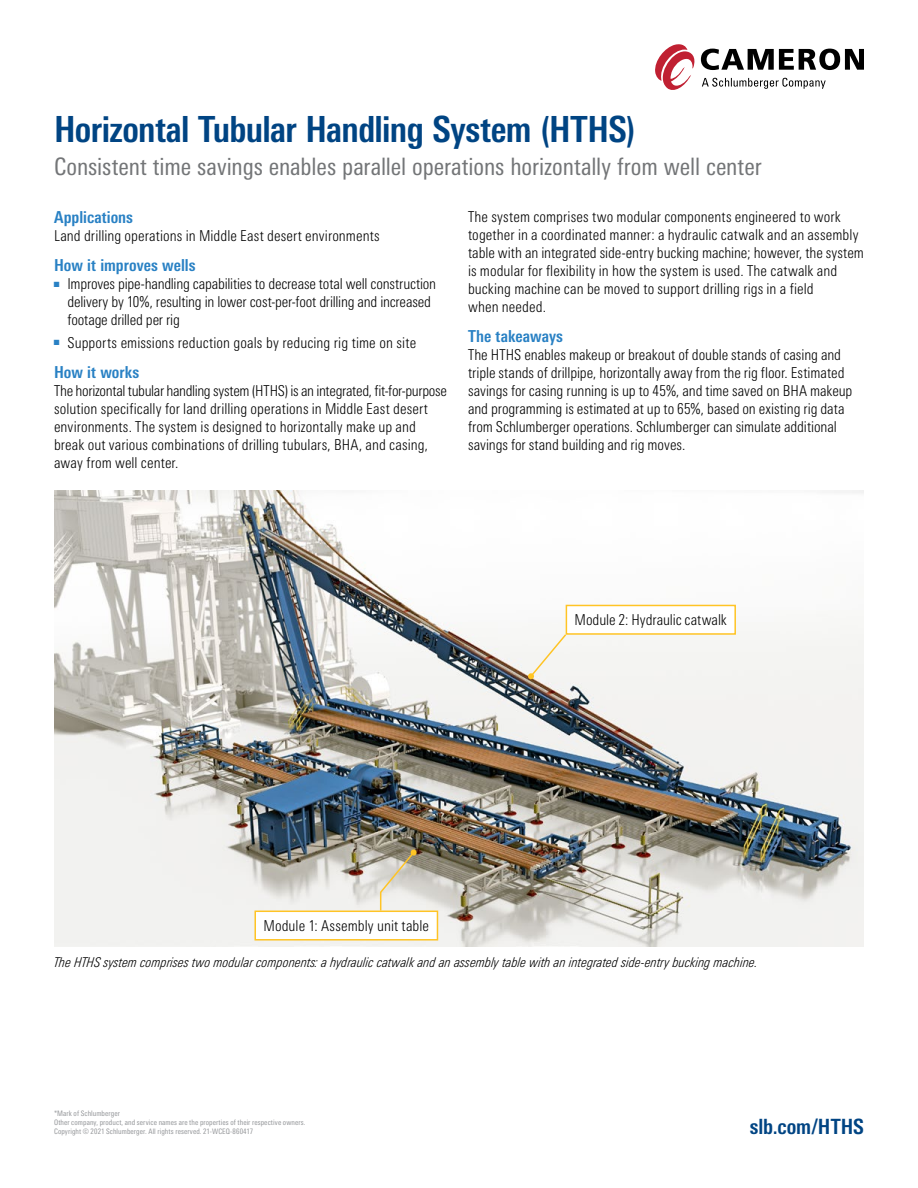
<style>
.page{position:relative;width:918px;height:1188px;background:#fff}
.page>*{position:absolute;margin:0;border:0;box-sizing:border-box;transform-origin:0 0}
.t1{font:700 condensed 36px "Univers Next Pro";letter-spacing:-.015em;color:#004483}
.t2{font:condensed 24px "Univers Next Pro";letter-spacing:-.005em;color:#737577}
.t3{font:700 condensed 21px "Univers Next Pro";color:#004483}
.t4{font:700 condensed 16.5px "Univers Next Pro";color:#2981c4}
.t5{font:300 condensed 15px/18px "Univers Next Pro";color:#000}
.t6{font:italic 300 condensed 13.5px "Univers Next Pro";letter-spacing:.005em;color:#000}
.t7{font:condensed 7.5px/9px "Univers Next Pro";letter-spacing:.01em;color:#939598}
.s1{color:#2981c4}
</style>
<div class="page">
<img style="left:54px;top:491px;width:810px;height:455px">
<div style="left:566px;top:605px;width:169px;height:29px;background:#fff"></div>
<div style="left:566px;top:605px;width:170px;height:30px;border:2px solid #ffc425"></div>
<div style="left:255px;top:911px;width:182px;height:29px;background:#fff"></div>
<div style="left:254px;top:911px;width:184px;height:30px;border:2px solid #ffc425"></div>
<svg style="left:379px;top:850px;width:38px;height:62px;background:#d4cdbb"></svg>
<svg style="left:528px;top:633px;width:40px;height:46px"></svg>
<svg style="left:655px;top:44px;width:209px;height:46px"></svg>
<h1 class="t1" style="left:54px;top:108px;width:583px">Horizontal Tubular Handling System (HTHS)</h1>
<h2 class="t2" style="left:54px;top:152px;width:709px">Consistent time savings enables parallel operations horizontally from well center</h2>
<p class="t4" style="left:54px;top:208px;width:81px">Applications</p>
<p class="t5" style="left:54px;top:227px;width:327px">Land drilling operations in Middle East desert environments</p>
<p class="t4" style="left:54px;top:256px;width:143px">How it improves wells</p>
<p class="t5" style="left:68px;top:275px;width:370px;text-indent:-14px"><span class="s1">■</span> Improves pipe-handling capabilities to decrease total well construction delivery by 10%, resulting in lower cost-per-foot drilling and increased footage drilled per rig</p>
<p class="t5" style="left:54px;top:333px;width:364px"><span class="s1">■</span> Supports emissions reduction goals by reducing rig time on site</p>
<p class="t4" style="left:54px;top:362px;width:87px">How it works</p>
<p class="t5" style="left:54px;top:381px;width:395px">The horizontal tubular handling system (HTHS) is an integrated, fit-for-purpose solution specifically for land drilling operations in Middle East desert environments. The system is designed to horizontally make up and break out various combinations of drilling tubulars, BHA, and casing, away from well center.</p>
<p class="t5" style="left:468px;top:208px;width:397px">The system comprises two modular components engineered to work together in a coordinated manner: a hydraulic catwalk and an assembly table with an integrated side-entry bucking machine; however, the system is modular for flexibility in how the system is used. The catwalk and bucking machine can be moved to support drilling rigs in a field<br>when needed.</p>
<p class="t4" style="left:468px;top:326px;width:96px">The takeaways</p>
<p class="t5" style="left:468px;top:346px;width:386px">The HTHS enables makeup or breakout of double stands of casing and triple stands of drillpipe, horizontally away from the rig floor. Estimated savings for casing running is up to 45%, and time saved on BHA makeup and programming is estimated at up to 65%, based on existing rig data from Schlumberger operations. Schlumberger can simulate additional savings for stand building and rig moves.</p>
<p class="t5" style="left:575px;top:611px;width:154px">Module 2: Hydraulic catwalk</p>
<p class="t5" style="left:263px;top:916px;width:167px">Module 1: Assembly unit table</p>
<p class="t6" style="left:54px;top:955px;width:706px">The HTHS system comprises two modular components: a hydraulic catwalk and an assembly table with an integrated side-entry bucking machine.</p>
<p class="t7" style="left:54px;top:1109px;width:253px">*Mark of Schlumberger<br>Other company, product, and service names are the properties of their respective owners.<br>Copyright © 2021 Schlumberger. All rights reserved. 21-WCEQ-860417</p>
<h3 class="t3" style="left:750px;top:1114px;width:116px">slb.com/HTHS</h3>
</div>
